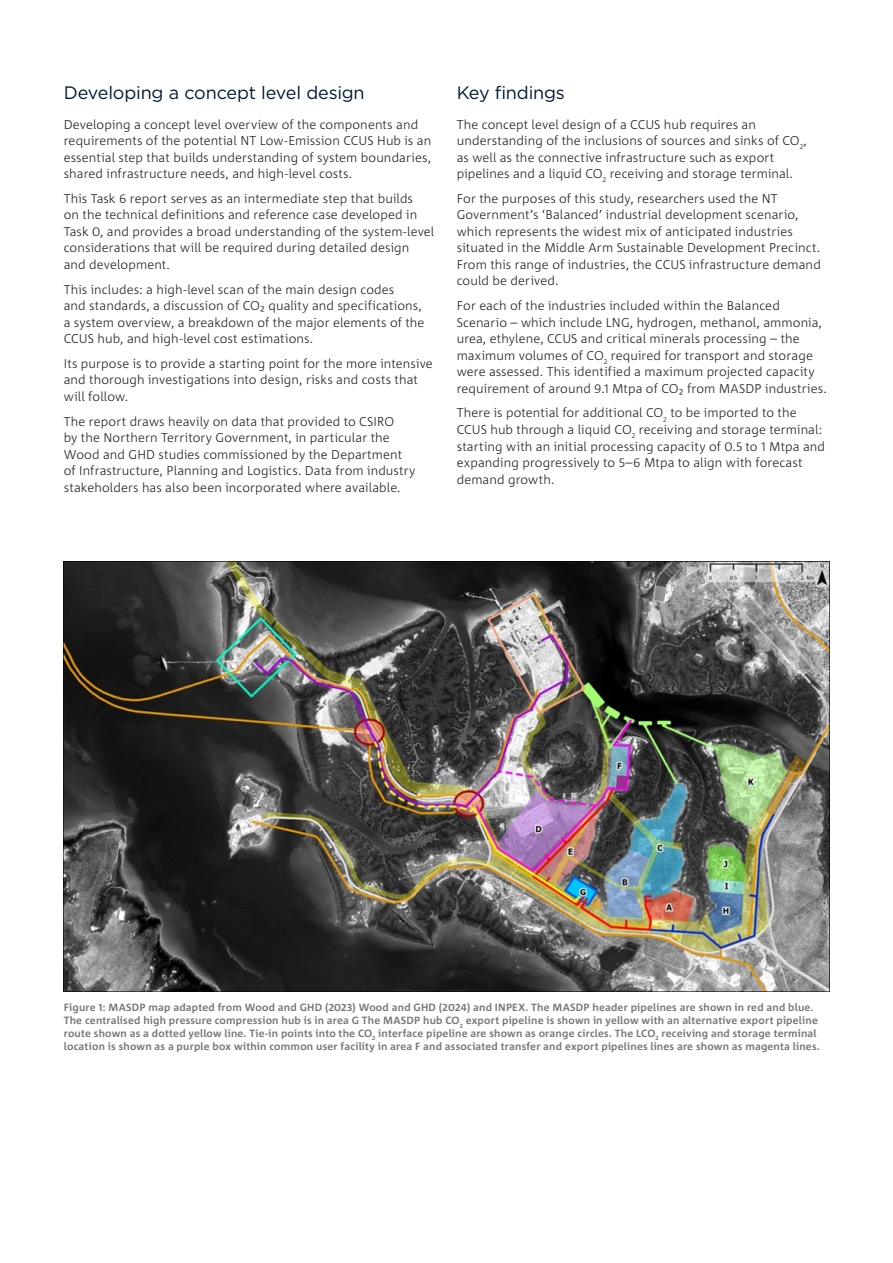
<style>
.page{position:relative;width:893px;height:1263px;background:#fff}
.page>*{position:absolute;margin:0;border:0;box-sizing:border-box;transform-origin:0 0}
.Heading{font:18px "Gotham";letter-spacing:-.01em;color:#001932}
.Body_Copy{font:300 12.75px/16.5px "Corpid C1";letter-spacing:.005em;color:#231f20}
.t1{font:700 10.5px/12.8px "Corpid C1";letter-spacing:.015em;color:#757679}
</style>
<div class="page">
<img style="left:63px;top:562px;width:766px;height:429px">
<p class="Heading" style="left:64px;top:82px;width:302px">Developing a concept level design</p>
<p class="Body_Copy" style="left:64px;top:116px;width:369px">Developing a concept level overview of the components and requirements of the potential NT Low-Emission CCUS Hub is an essential step that builds understanding of system boundaries, shared infrastructure needs, and high-level costs.</p>
<p class="Body_Copy" style="left:64px;top:190px;width:372px">This Task 6 report serves as an intermediate step that builds<br>on the technical definitions and reference case developed in Task 0, and provides a broad understanding of the system-level considerations that will be required during detailed design and development.</p>
<p class="Body_Copy" style="left:64px;top:281px;width:362px">This includes: a high-level scan of the main design codes<br>and standards, a discussion of CO2 quality and specifications, a system overview, a breakdown of the major elements of the CCUS hub, and high-level cost estimations.</p>
<p class="Body_Copy" style="left:64px;top:355px;width:371px">Its purpose is to provide a starting point for the more intensive and thorough investigations into design, risks and costs that will follow.</p>
<p class="Body_Copy" style="left:64px;top:413px;width:353px">The report draws heavily on data that provided to CSIRO<br>by the Northern Territory Government, in particular the Wood and GHD studies commissioned by the Department of Infrastructure, Planning and Logistics. Data from industry stakeholders has also been incorporated where available.</p>
<p class="Heading" style="left:457px;top:82px;width:110px">Key findings</p>
<p class="Body_Copy" style="left:457px;top:116px;width:352px">The concept level design of a CCUS hub requires an understanding of the inclusions of sources and sinks of CO<sub>2</sub>, as well as the connective infrastructure such as export pipelines and a liquid CO<sub>2</sub> receiving and storage terminal.</p>
<p class="Body_Copy" style="left:457px;top:190px;width:366px">For the purposes of this study, researchers used the NT Government’s ‘Balanced’ industrial development scenario, which represents the widest mix of anticipated industries situated in the Middle Arm Sustainable Development Precinct.<br>From this range of industries, the CCUS infrastructure demand could be derived.</p>
<p class="Body_Copy" style="left:457px;top:297px;width:372px">For each of the industries included within the Balanced Scenario – which include LNG, hydrogen, methanol, ammonia, urea, ethylene, CCUS and critical minerals processing – the maximum volumes of CO<sub>2</sub> required for transport and storage were assessed. This identified a maximum projected capacity requirement of around 9.1 Mtpa of CO2 from MASDP industries.</p>
<p class="Body_Copy" style="left:457px;top:404px;width:370px">There is potential for additional CO<sub>2</sub> to be imported to the CCUS hub through a liquid CO<sub>2</sub> receiving and storage terminal: starting with an initial processing capacity of 0.5 to 1 Mtpa and expanding progressively to 5–6 Mtpa to align with forecast demand growth.</p>
<p class="t1" style="left:64px;top:1001px;width:758px">Figure 1: MASDP map adapted from Wood and GHD (2023) Wood and GHD (2024) and INPEX. The MASDP header pipelines are shown in red and blue.<br>The centralised high pressure compression hub is in area G The MASDP hub CO<sub>2</sub> export pipeline is shown in yellow with an alternative export pipeline route shown as a dotted yellow line. Tie-in points into the CO<sub>2</sub> interface pipeline are shown as orange circles. The LCO<sub>2</sub> receiving and storage terminal location is shown as a purple box within common user facility in area F and associated transfer and export pipelines lines are shown as magenta lines.</p>
</div>
